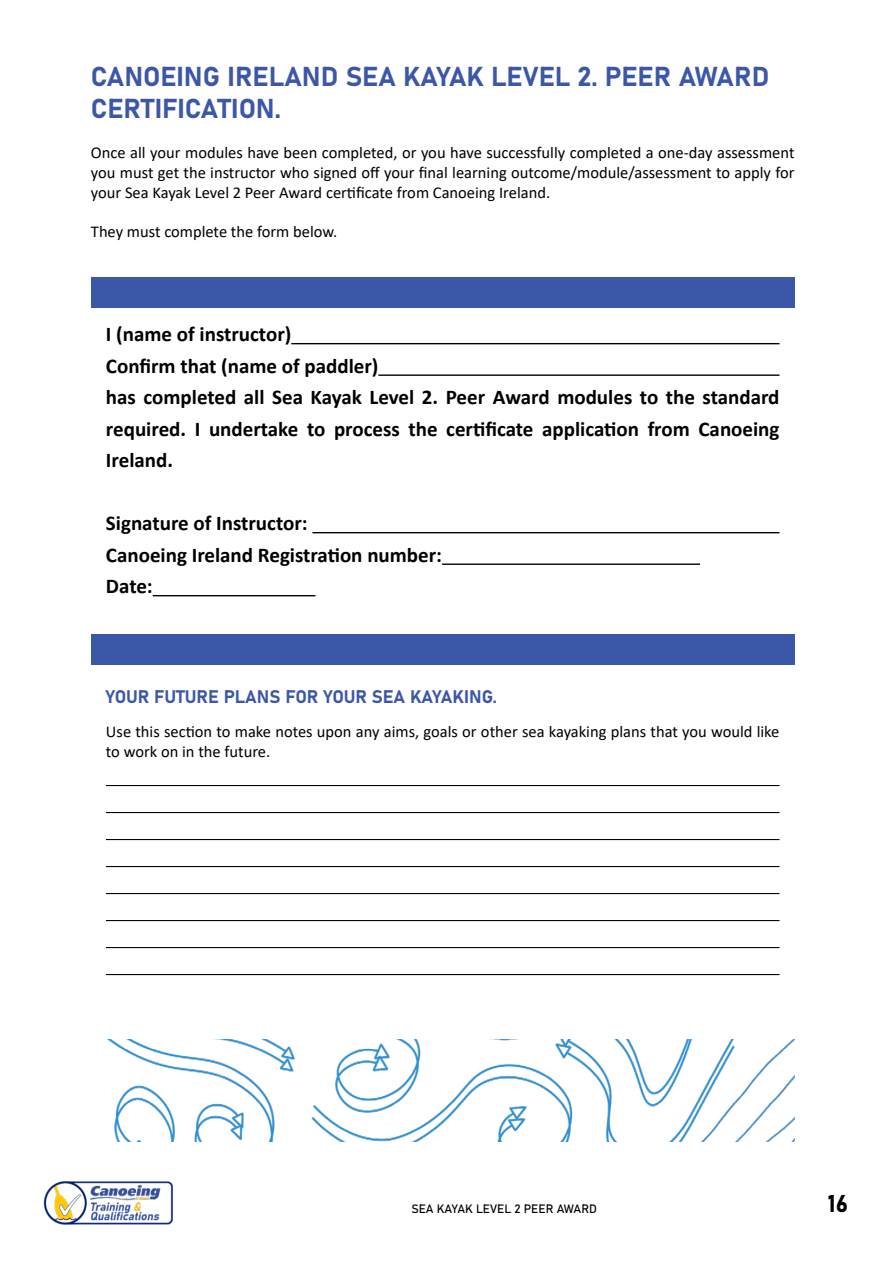
<style>
.page{position:relative;width:893px;height:1263px;background:#fff}
.page>*{position:absolute;margin:0;border:0;box-sizing:border-box;transform-origin:0 0}
.t1{font:27px/32.4px "Bahnschrift";color:#3c57a7}
.t2{font:24px "Bahnschrift";color:#000}
.Main_Text{font:700 21px/31.5px "Calibri";color:#000}
.t3{font:18px "Bahnschrift";color:#3c57a7}
.Main_Text-2{font:16.5px/19.8px "Calibri";color:#000;text-align:justify}
.t4{font:12px "Bahnschrift";color:#000}
</style>
<div class="page">
<div style="left:91px;top:278px;width:703px;height:30px;background:#3c57a7"></div>
<hr style="left:291px;top:343px;width:488px;height:1px;background:#000">
<hr style="left:378px;top:374px;width:401px;height:2px;background:#000">
<hr style="left:312px;top:532px;width:467px;height:1px;background:#000">
<hr style="left:442px;top:563px;width:258px;height:2px;background:#000">
<hr style="left:153px;top:595px;width:162px;height:1px;background:#000">
<img style="left:108px;top:1040px;width:686px;height:102px">
<hr style="left:106px;top:785px;width:673px;height:1px;background:#000">
<hr style="left:106px;top:812px;width:673px;height:1px;background:#000">
<hr style="left:106px;top:839px;width:673px;height:1px;background:#000">
<hr style="left:106px;top:866px;width:673px;height:1px;background:#000">
<hr style="left:106px;top:893px;width:673px;height:1px;background:#000">
<hr style="left:106px;top:920px;width:673px;height:1px;background:#000">
<hr style="left:106px;top:947px;width:673px;height:1px;background:#000">
<hr style="left:106px;top:974px;width:673px;height:1px;background:#000">
<div style="left:91px;top:635px;width:703px;height:30px;background:#3c57a7"></div>
<img style="left:43px;top:1181px;width:130px;height:44px">
<p class="t1" style="left:91px;top:58px;width:680px">CANOEING IRELAND SEA KAYAK LEVEL 2. PEER AWARD<br>CERTIFICATION.</p>
<p class="Main_Text-2" style="left:91px;top:142px;width:705px">Once all your modules have been completed, or you have successfully completed a one-day assessment you must get the instructor who signed off your final learning outcome/module/assessment to apply for your Sea Kayak Level 2 Peer Award certificate from Canoeing Ireland.</p>
<p class="Main_Text-2" style="left:91px;top:221px;width:248px">They must complete the form below.</p>
<p class="Main_Text" style="left:106px;top:318px;width:675px">I (name of instructor)<br>Confirm that (name of paddler)<br>has completed all Sea Kayak Level 2. Peer Award modules to the standard required. I undertake to process the certificate application from Canoeing Ireland.</p>
<p class="Main_Text" style="left:106px;top:507px;width:338px">Signature of Instructor:<br>Canoeing Ireland Registration number:</p>
<p class="Main_Text" style="left:106px;top:570px;width:48px">Date:</p>
<p class="t3" style="left:106px;top:683px;width:392px">YOUR FUTURE PLANS FOR YOUR SEA KAYAKING.</p>
<p class="Main_Text-2" style="left:106px;top:721px;width:675px">Use this section to make notes upon any aims, goals or other sea kayaking plans that you would like to work on in the future.</p>
<p class="t4" style="left:411px;top:1199px;width:187px">SEA KAYAK LEVEL 2 PEER AWARD</p>
<p class="t2" style="left:828px;top:1185px;width:22px">16</p>
</div>
